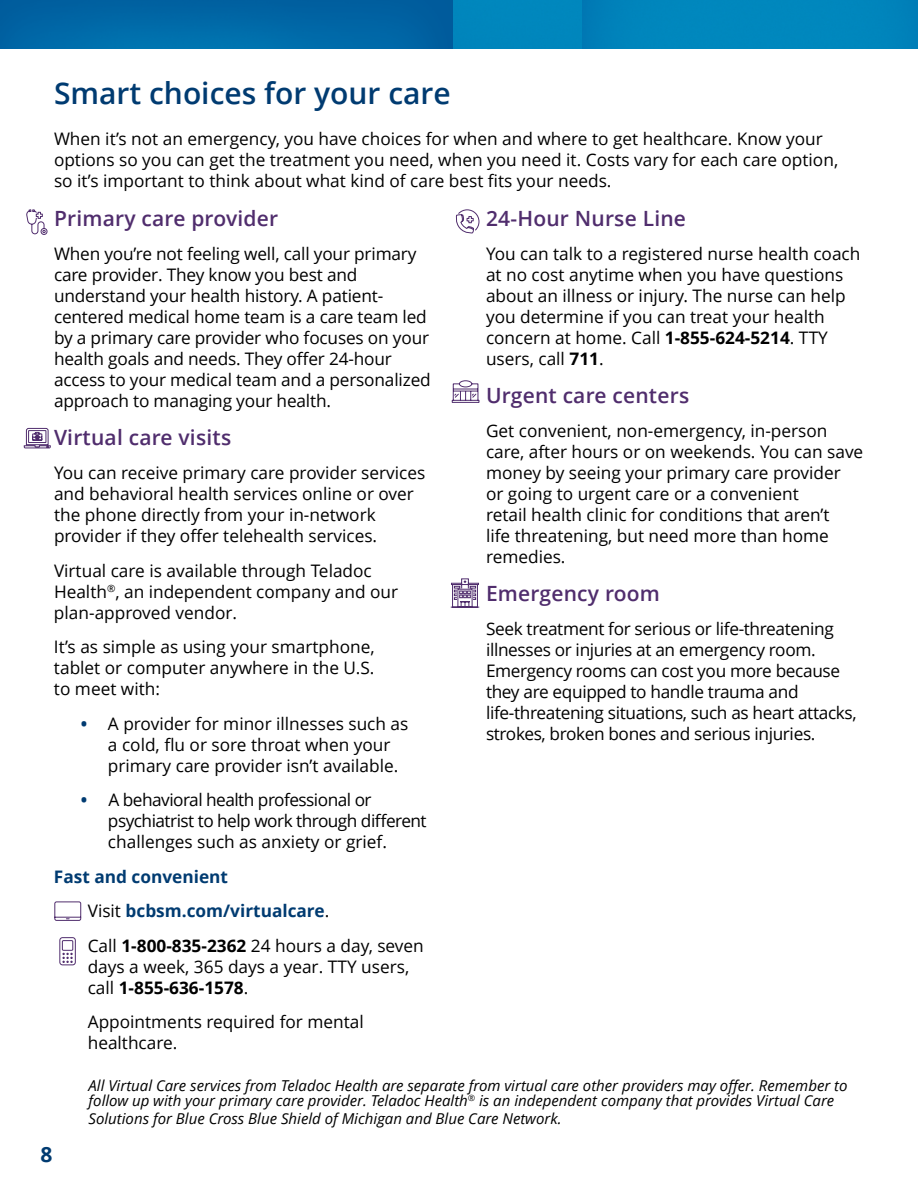
<style>
.page{position:relative;width:918px;height:1188px;background:#fff}
.page>*{position:absolute;margin:0;border:0;box-sizing:border-box;transform-origin:0 0}
.t1{font:600 30px "Open Sans";color:#003b71}
.t2{font:600 21px "Open Sans";letter-spacing:.01em;color:#502d6d}
.t3{font:700 21px "Open Sans";color:#003b71}
.t4{font:17.25px/21px "Open Sans";color:#000}
.t5{font:17.25px/21px "Open Sans";letter-spacing:-.02em;color:#000}
.t6{font:17.25px/21px "Open Sans";letter-spacing:-.03em;color:#000}
.t7{font:700 17.25px/34.5px "Open Sans";color:#003b71}
.t8{font:italic 15px/15px "Open Sans";color:#000}
.s1{font-weight:700;color:#003b71}
.s2{font-weight:400;color:#000}
.s3{color:#000}
.s4{font-weight:700}
</style>
<div class="page">
<img style="left:0;top:0;width:918px;height:49px">
<svg style="left:26px;top:209px;width:21px;height:26px"></svg>
<svg style="left:24px;top:428px;width:27px;height:20px"></svg>
<svg style="left:54px;top:901px;width:27px;height:20px"></svg>
<svg style="left:59px;top:937px;width:17px;height:28px"></svg>
<svg style="left:455px;top:209px;width:25px;height:25px"></svg>
<svg style="left:452px;top:380px;width:28px;height:23px"></svg>
<svg style="left:450px;top:578px;width:30px;height:30px"></svg>
<hr style="left:917px;top:716px;width:1px;height:418px;background:#eeeff2">
<h1 class="t1" style="left:54px;top:72px;width:398px">Smart choices for your care</h1>
<p class="t4" style="left:54px;top:128px;width:786px">When it’s not an emergency, you have choices for when and where to get healthcare. Know your options so you can get the treatment you need, when you need it. Costs vary for each care option, so it’s important to think about what kind of care best fits your needs.</p>
<p class="t2" style="left:54px;top:204px;width:226px">Primary care provider</p>
<p class="t4" style="left:54px;top:243px;width:378px">When you’re not feeling well, call your primary care provider. They know you best and understand your health history. A patient&shy;centered medical home team is a care team led by a primary care provider who focuses on your health goals and needs. They offer 24‑hour access to your medical team and a personalized approach to managing your health.</p>
<p class="t2" style="left:54px;top:423px;width:179px">Virtual care visits</p>
<p class="t4" style="left:54px;top:462px;width:373px">You can receive primary care provider services and behavioral health services online or over the phone directly from your in-network provider if they offer telehealth services.</p>
<p class="t4" style="left:54px;top:559px;width:346px">Virtual care is available through Teladoc<br>Health<sup>®</sup>, an independent company and our plan-approved vendor.</p>
<p class="t4" style="left:54px;top:636px;width:322px;text-align:justify">It’s as simple as using your smartphone, tablet or computer anywhere in the U.S. to meet with:</p>
<p class="t4" style="left:108px;top:712px;width:302px;text-indent:-27px"><span class="s1">•</span> A provider for minor illnesses such as a cold, flu or sore throat when your primary care provider isn’t available.</p>
<p class="t6" style="left:108px;top:789px;width:320px;text-indent:-27px"><span class="s1">•</span> A behavioral health professional or psychiatrist to help work through different challenges such as anxiety or grief.</p>
<p class="t7" style="left:88px;top:859px;width:338px;text-indent:-34px">Fast and convenient<br><span class="s2">Visit</span> bcbsm.com/virtualcare<span class="s2">.<br>Call</span> <span class="s3">1‑800‑835‑2362</span> <span class="s2">24 hours a day, seven</span></p>
<p class="t4" style="left:88px;top:955px;width:323px">days a week, 365 days a year. TTY users, call <span class="s4">1-855-636-1578</span>.</p>
<p class="t4" style="left:88px;top:1011px;width:278px">Appointments required for mental healthcare.</p>
<p class="t2" style="left:486px;top:204px;width:202px">24-Hour Nurse Line</p>
<p class="t4" style="left:486px;top:243px;width:376px">You can talk to a registered nurse health coach at no cost anytime when you have questions about an illness or injury. The nurse can help you determine if you can treat your health concern at home. Call <span class="s4">1-855-624-5214</span>. TTY users, call <span class="s4">711</span>.</p>
<p class="t2" style="left:486px;top:381px;width:205px">Urgent care centers</p>
<p class="t4" style="left:486px;top:420px;width:379px">Get convenient, non-emergency, in-person care, after hours or on weekends. You can save money by seeing your primary care provider<br>or going to urgent care or a convenient<br>retail health clinic for conditions that aren’t<br>life threatening, but need more than home remedies.</p>
<p class="t2" style="left:486px;top:579px;width:176px">Emergency room</p>
<p class="t5" style="left:486px;top:618px;width:372px">Seek treatment for serious or life-threatening illnesses or injuries at an emergency room.<br>Emergency rooms can cost you more because they are equipped to handle trauma and life‑threatening situations, such as heart attacks, strokes, broken bones and serious injuries.</p>
<p class="t3" style="left:40px;top:1139px;width:13px">8</p>
<p class="t8" style="left:89px;top:1078px;width:760px">All Virtual Care services from Teladoc Health are separate from virtual care other providers may offer. Remember to follow up with your primary care provider. Teladoc Health<sup>®</sup> is an independent company that provides Virtual Care</p>
<p class="t8" style="left:89px;top:1111px;width:474px">Solutions for Blue Cross Blue Shield of Michigan and Blue Care Network.</p>
</div>
